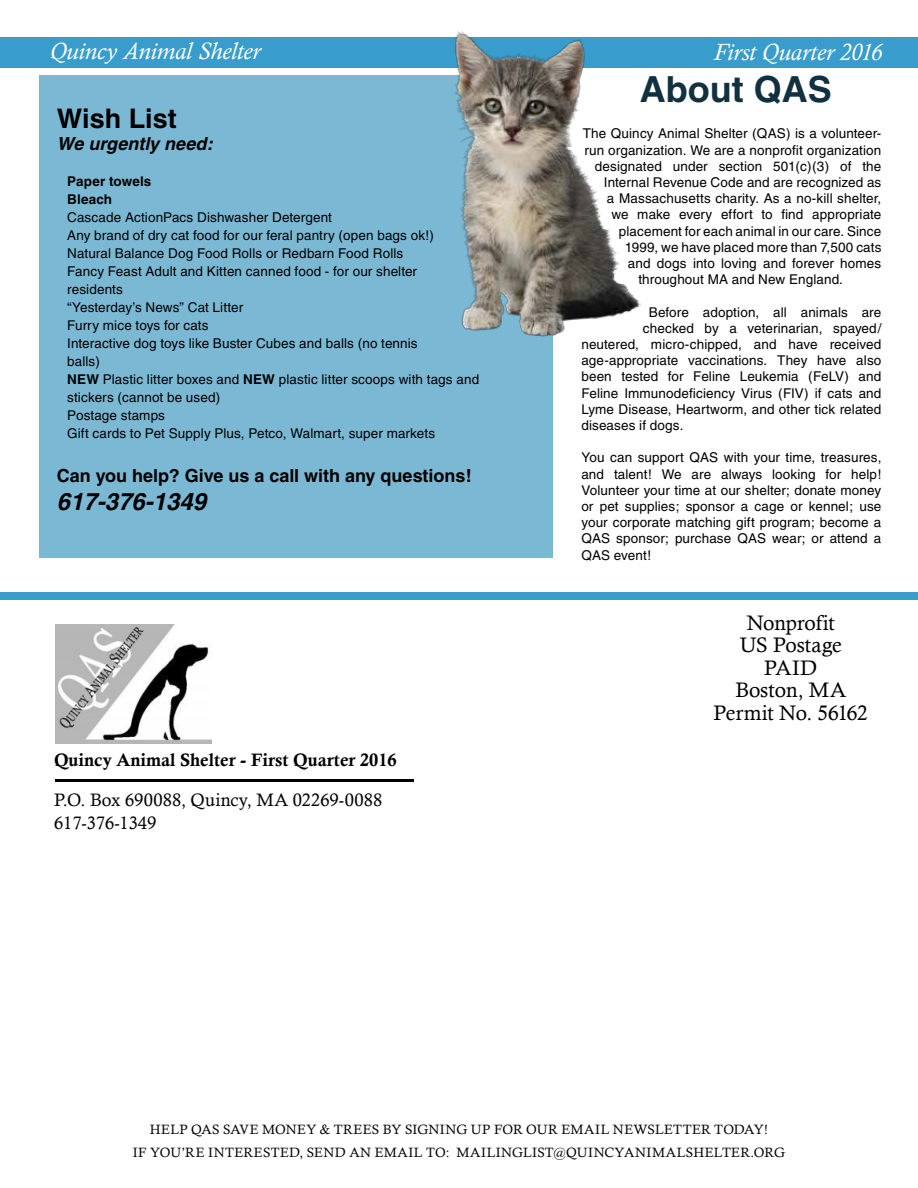
<style>
.page{position:relative;width:918px;height:1188px;background:#fff}
.page>*{position:absolute;margin:0;border:0;box-sizing:border-box;transform-origin:0 0}
.t1{font:700 36px "Helvetica";color:#113140}
.t2{font:700 27px "Helvetica";color:#000}
.t3{font:italic 24px "Calisto";letter-spacing:-.005em;color:#fff}
.t4{font:italic 700 24px "Helvetica";color:#000}
.t5{font:21px/22.5px "Calisto";letter-spacing:-.005em;color:#000;text-align:center}
.t6{font:18px/22.5px "Calisto";color:#000}
.t7{font:700 18px "Helvetica";letter-spacing:-.005em;color:#000}
.t8{font:18px "Calis MT Bol";color:#000}
.t9{font:italic 700 18px "Helvetica";color:#000}
.t10{font:13.5px/18px "Helvetica";letter-spacing:.01em;color:#000;text-align:justify}
.t11{font:13.5px/22.5px "Calisto";letter-spacing:.01em;color:#000101;text-align:center}
.t12{font:700 13.5px/18px "Helvetica";letter-spacing:.01em;color:#000}
.s1{font-weight:700}
</style>
<div class="page">
<div style="left:0;top:38px;width:918px;height:30px;background:#389dcc"></div>
<div style="left:0;top:592px;width:918px;height:7px;background:#389dcc"></div>
<hr style="left:56px;top:779px;width:358px;height:3px;background:#000">
<img style="left:56px;top:624px;width:156px;height:119px">
<div style="left:39px;top:75px;width:513px;height:482px;background:#7ab8d4"></div>
<img style="left:452px;top:31px;width:188px;height:306px">
<h3 class="t3" style="left:50px;top:37px;width:212px">Quincy Animal Shelter</h3>
<h3 class="t3" style="left:714px;top:38px;width:170px">First Quarter 2016</h3>
<h2 class="t2" style="left:57px;top:102px;width:122px">Wish List</h2>
<h3 class="t9" style="left:57px;top:133px;width:158px">We urgently need:</h3>
<p class="t12" style="left:67px;top:172px;width:86px">Paper towels<br>Bleach</p>
<p class="t10" style="left:67px;top:209px;width:414px;text-align:left">Cascade ActionPacs Dishwasher Detergent<br>Any brand of dry cat food for our feral pantry (open bags ok!)<br>Natural Balance Dog Food Rolls or Redbarn Food Rolls<br>Fancy Feast Adult and Kitten canned food - for our shelter<br>residents<br>“Yesterday’s News” Cat Litter<br>Furry mice toys for cats<br>Interactive dog toys like Buster Cubes and balls (no tennis<br>balls)<br><span class="s1">NEW</span> Plastic litter boxes and <span class="s1">NEW</span> plastic litter scoops with tags and stickers (cannot be used)<br>Postage stamps<br>Gift cards to Pet Supply Plus, Petco, Walmart, super markets</p>
<h3 class="t7" style="left:57px;top:464px;width:417px">Can you help? Give us a call with any questions!</h3>
<h3 class="t4" style="left:57px;top:487px;width:151px">617-376-1349</h3>
<h3 class="t8" style="left:54px;top:749px;width:344px">Quincy Animal Shelter - First Quarter 2016</h3>
<h3 class="t6" style="left:54px;top:789px;width:330px">P.O. Box 690088, Quincy, MA 02269-0088<br>617-376-1349</h3>
<h1 class="t1" style="left:640px;top:68px;width:193px">About QAS</h1>
<p class="t10" style="left:583px;top:125px;width:300px">The Quincy Animal Shelter (QAS) is a volunteer-</p>
<p class="t10" style="left:584px;top:141px;width:298px">run organization. We are a nonprofit organization</p>
<p class="t10" style="left:595px;top:157px;width:288px">designated under section 501(c)(3) of the</p>
<p class="t10" style="left:604px;top:173px;width:279px">Internal Revenue Code and are recognized as</p>
<p class="t10" style="left:607px;top:189px;width:276px">a Massachusetts charity. As a no-kill shelter,</p>
<p class="t10" style="left:611px;top:206px;width:271px">we make every effort to find appropriate</p>
<p class="t10" style="left:619px;top:222px;width:264px">placement for each animal in our care. Since</p>
<p class="t10" style="left:625px;top:238px;width:258px">1999, we have placed more than 7,500 cats</p>
<p class="t10" style="left:628px;top:254px;width:255px">and dogs into loving and forever homes</p>
<p class="t10" style="left:638px;top:270px;width:206px">throughout MA and New England.</p>
<p class="t10" style="left:649px;top:303px;width:234px">Before adoption, all animals are</p>
<p class="t10" style="left:643px;top:319px;width:240px">checked by a veterinarian, spayed/</p>
<p class="t10" style="left:581px;top:335px;width:302px">neutered, micro-chipped, and have received</p>
<p class="t10" style="left:581px;top:351px;width:301px">age-appropriate vaccinations. They have also</p>
<p class="t10" style="left:581px;top:368px;width:301px">been tested for Feline Leukemia (FeLV) and</p>
<p class="t10" style="left:581px;top:384px;width:302px">Feline Immunodeficiency Virus (FIV) if cats and</p>
<p class="t10" style="left:581px;top:400px;width:302px">Lyme Disease, Heartworm, and other tick related</p>
<p class="t10" style="left:581px;top:416px;width:104px">diseases if dogs.</p>
<p class="t10" style="left:581px;top:450px;width:302px;line-height:16.2px">You can support QAS with your time, treasures, and talent! We are always looking for help!<br>Volunteer your time at our shelter; donate money or pet supplies; sponsor a cage or kennel; use your corporate matching gift program; become a QAS sponsor; purchase QAS wear; or attend a QAS event!</p>
<h3 class="t5" style="left:714px;top:611px;width:156px">Nonprofit<br>US Postage<br>PAID<br>Boston, MA<br>Permit No. 56162</h3>
<p class="t11" style="left:133px;top:1118px;width:654px">HELP QAS SAVE MONEY &amp; TREES BY SIGNING UP FOR OUR EMAIL NEWSLETTER TODAY!<br>IF YOU’RE INTERESTED, SEND AN EMAIL TO: MAILINGLIST@QUINCYANIMALSHELTER.ORG</p>
</div>
